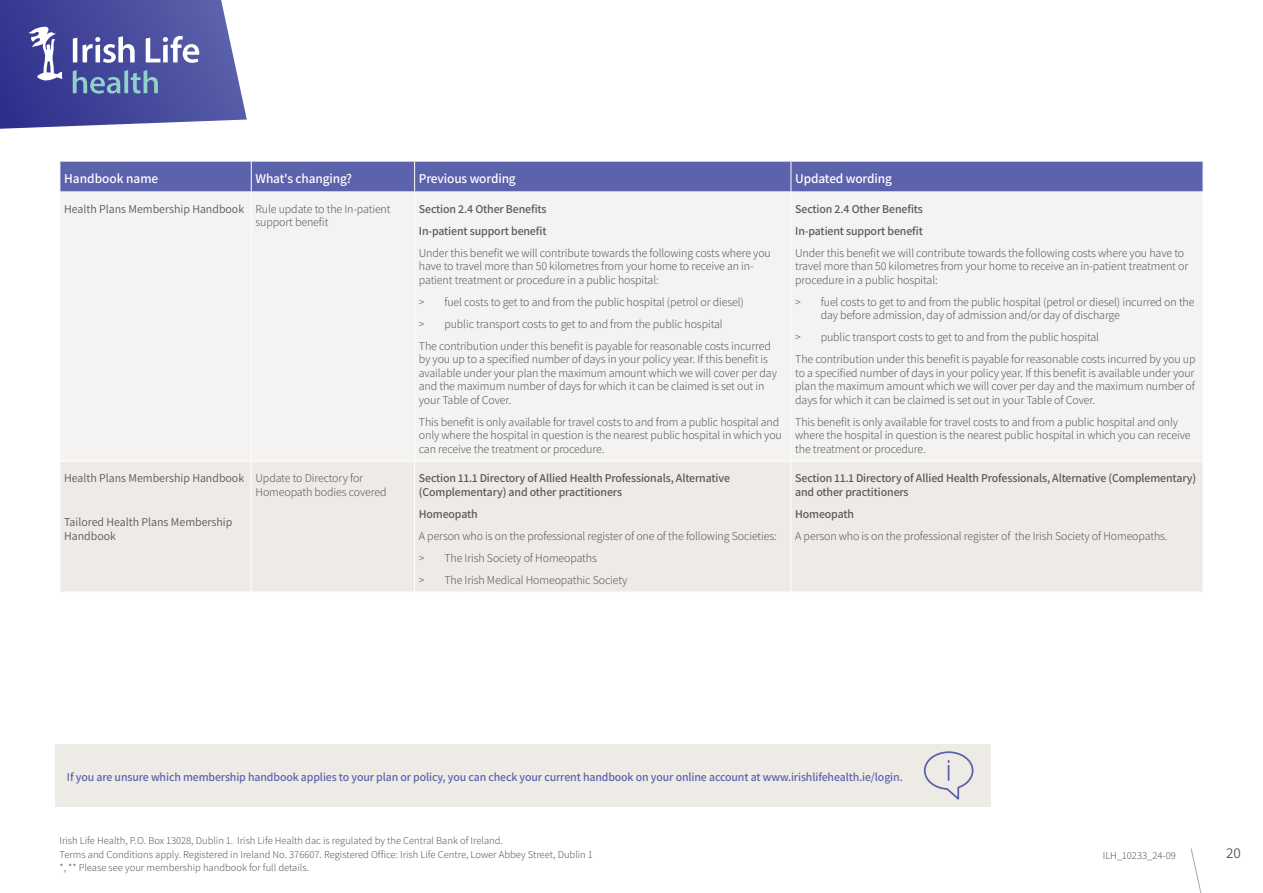
<style>
.page{position:relative;width:1263px;height:893px;background:#fff}
.page>*{position:absolute;margin:0;border:0;box-sizing:border-box;transform-origin:0 0}
.t1{font:15px "Assistant";color:#58595b}
.t2{font:600 13.5px "Assistant";letter-spacing:-.01em;color:#fff}
.t3{font:300 12px/13.5px "Assistant";letter-spacing:-.01em;color:#58595b}
.t4{font:600 12px/22px "Assistant";letter-spacing:-.01em;color:#58595b}
.t5{font:600 12px "Assistant";letter-spacing:-.01em;color:#5c62ac}
.t6{font:12px/13.5px "Assistant";color:#58595b}
.t7{font:300 10.5px/13.5px "Assistant";color:#58595b}
.s1{font-weight:400}
</style>
<div class="page">
<div style="left:61px;top:162px;width:1142px;height:30px;background:#5c62ac"></div>
<div style="left:61px;top:193px;width:1141px;height:268px;background:#f5f3f1"></div>
<div style="left:61px;top:462px;width:1142px;height:130px;background:#eeebe7"></div>
<hr style="left:251px;top:192px;width:1px;height:269px;background:#fff">
<hr style="left:414px;top:192px;width:1px;height:269px;background:#fff">
<hr style="left:790px;top:192px;width:1px;height:269px;background:#fff">
<hr style="left:251px;top:462px;width:1px;height:130px;background:#fff">
<hr style="left:414px;top:462px;width:1px;height:130px;background:#fff">
<hr style="left:790px;top:462px;width:1px;height:130px;background:#fff">
<hr style="left:251px;top:161px;width:1px;height:31px;background:#fff">
<hr style="left:414px;top:161px;width:1px;height:31px;background:#fff">
<hr style="left:790px;top:161px;width:1px;height:31px;background:#fff">
<div style="left:55px;top:744px;width:936px;height:63px;background:#eeebe7"></div>
<svg style="left:923px;top:751px;width:51px;height:49px"></svg>
<svg style="left:0;top:0;width:247px;height:129px;background:#6166aa"></svg>
<svg style="left:1190px;top:848px;width:12px;height:45px"></svg>
<p class="t2" style="left:64px;top:170px;width:96px">Handbook name</p>
<p class="t2" style="left:255px;top:170px;width:98px">What's changing?</p>
<p class="t2" style="left:419px;top:170px;width:98px">Previous wording</p>
<p class="t2" style="left:795px;top:170px;width:98px">Updated wording</p>
<p class="t3" style="left:255px;top:201px;width:137px;text-indent:-191px"><span class="s1">Health Plans Membership Handbook</span> Rule update to the In-patient support benefit</p>
<p class="t4" style="left:419px;top:197px;width:129px">Section 2.4 Other Benefits<br>In-patient support benefit</p>
<p class="t3" style="left:419px;top:245px;width:354px">Under this benefit we will contribute towards the following costs where you have to travel more than 50 kilometres from your home to receive an in&shy;patient treatment or procedure in a public hospital:</p>
<p class="t3" style="left:419px;top:290px;width:354px;line-height:22px">&gt; fuel costs to get to and from the public hospital (petrol or diesel)<br>&gt; public transport costs to get to and from the public hospital<br>The contribution under this benefit is payable for reasonable costs incurred</p>
<p class="t3" style="left:419px;top:352px;width:360px">by you up to a specified number of days in your policy year. If this benefit is available under your plan the maximum amount which we will cover per day and the maximum number of days for which it can be claimed is set out in your Table of Cover.</p>
<p class="t3" style="left:419px;top:414px;width:364px">This benefit is only available for travel costs to and from a public hospital and only where the hospital in question is the nearest public hospital in which you can receive the treatment or procedure.</p>
<p class="t4" style="left:795px;top:197px;width:129px">Section 2.4 Other Benefits<br>In-patient support benefit</p>
<p class="t3" style="left:795px;top:245px;width:394px">Under this benefit we will contribute towards the following costs where you have to travel more than 50 kilometres from your home to receive an in-patient treatment or procedure in a public hospital:</p>
<p class="t3" style="left:821px;top:294px;width:375px;text-indent:-26px">&gt; fuel costs to get to and from the public hospital (petrol or diesel) incurred on the day before admission, day of admission and/or day of discharge</p>
<p class="t3" style="left:795px;top:326px;width:402px;line-height:22px">&gt; public transport costs to get to and from the public hospital<br>The contribution under this benefit is payable for reasonable costs incurred by you up</p>
<p class="t3" style="left:795px;top:365px;width:401px;text-align:justify">to a specified number of days in your policy year. If this benefit is available under your plan the maximum amount which we will cover per day and the maximum number of days for which it can be claimed is set out in your Table of Cover.</p>
<p class="t3" style="left:795px;top:414px;width:397px">This benefit is only available for travel costs to and from a public hospital and only where the hospital in question is the nearest public hospital in which you can receive the treatment or procedure.</p>
<p class="t6" style="left:64px;top:471px;width:181px">Health Plans Membership Handbook</p>
<p class="t6" style="left:64px;top:515px;width:170px">Tailored Health Plans Membership<br>Handbook</p>
<p class="t3" style="left:255px;top:471px;width:133px">Update to Directory for<br>Homeopath bodies covered</p>
<p class="t4" style="left:419px;top:471px;width:313px;line-height:13.5px">Section 11.1 Directory of Allied Health Professionals, Alternative (Complementary) and other practitioners</p>
<p class="t4" style="left:419px;top:502px;width:60px">Homeopath</p>
<p class="t3" style="left:419px;top:524px;width:359px;line-height:22px">A person who is on the professional register of one of the following Societies: &gt; The Irish Society of Homeopaths<br>&gt; The Irish Medical Homeopathic Society</p>
<p class="t4" style="left:795px;top:471px;width:402px;line-height:13.5px">Section 11.1 Directory of Allied Health Professionals, Alternative (Complementary) and other practitioners</p>
<p class="t4" style="left:795px;top:502px;width:60px">Homeopath</p>
<p class="t3" style="left:795px;top:528px;width:374px">A person who is on the professional register of the Irish Society of Homeopaths.</p>
<p class="t5" style="left:67px;top:768px;width:837px">If you are unsure which membership handbook applies to your plan or policy, you can check your current handbook on your online account at www.irishlifehealth.ie/login.</p>
<p class="t7" style="left:60px;top:833px;width:535px">Irish Life Health, P.O. Box 13028, Dublin 1. Irish Life Health dac is regulated by the Central Bank of Ireland.<br>Terms and Conditions apply. Registered in Ireland No. 376607. Registered Office: Irish Life Centre, Lower Abbey Street, Dublin 1 *, ** Please see your membership handbook for full details.</p>
<p class="t7" style="left:1103px;top:848px;width:75px">ILH_10233_24-09</p>
<p class="t1" style="left:1226px;top:843px;width:16px">20</p>
</div>
